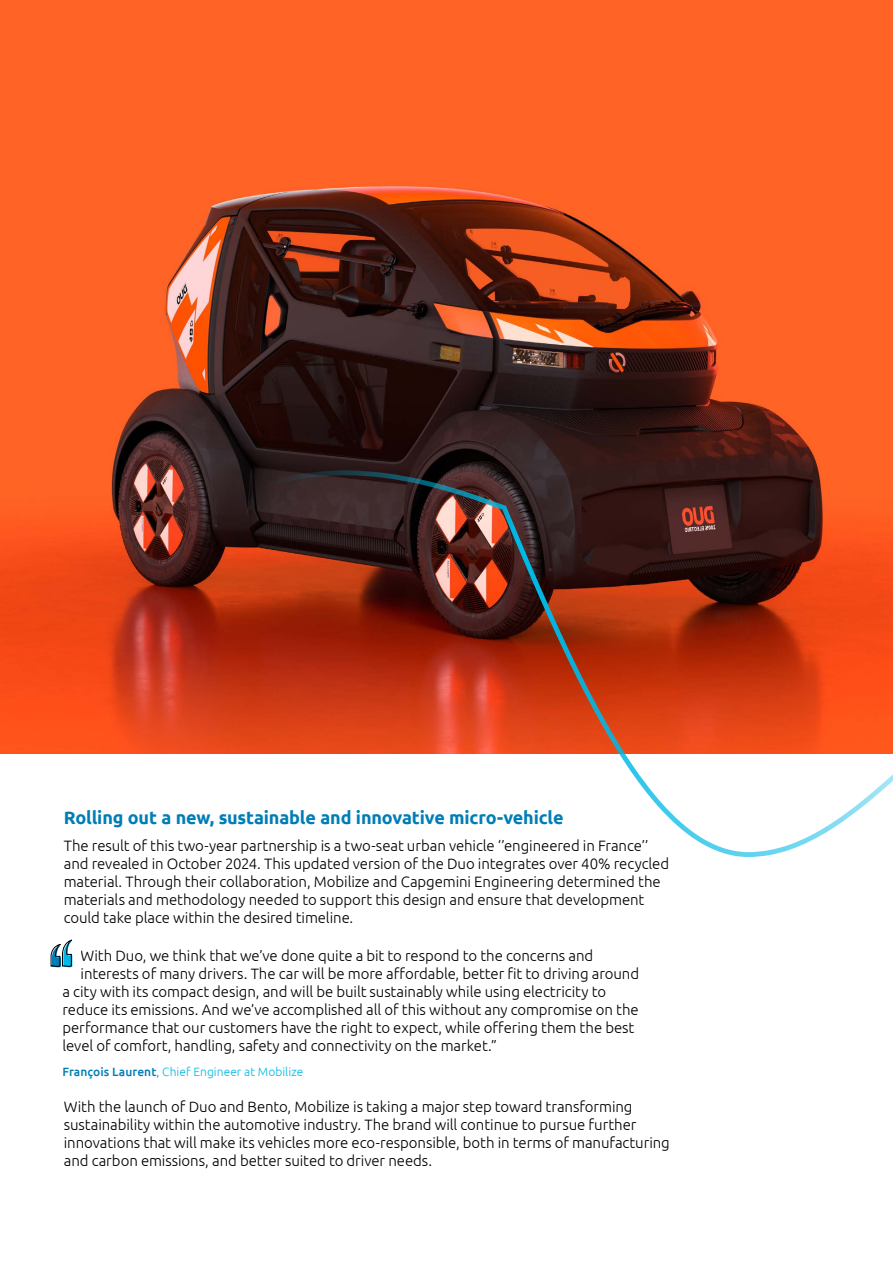
<style>
.page{position:relative;width:893px;height:1263px;background:#fff}
.page>*{position:absolute;margin:0;border:0;box-sizing:border-box;transform-origin:0 0}
.t1{font:700 18px "Ubuntu";letter-spacing:-.01em;color:#007db7}
.t2{font:300 15px/18px "Ubuntu";letter-spacing:-.005em;color:#000}
.t3{font:300 12px "Ubuntu";letter-spacing:.005em;color:#00b9e7}
.s1{font-weight:500;color:#007db7}
.s2{color:#007db7}
</style>
<div class="page">
<img style="left:0;top:0;width:893px;height:753px">
<svg style="left:184px;top:470px;width:709px;height:387px"></svg>
<svg style="left:51px;top:940px;width:22px;height:28px"></svg>
<p class="t1" style="left:64px;top:806px;width:501px">Rolling out a new, sustainable and innovative micro-vehicle</p>
<p class="t2" style="left:64px;top:836px;width:607px">The result of this two-year partnership is a two-seat urban vehicle ‘’engineered in France’’ and revealed in October 2024. This updated version of the Duo integrates over 40% recycled material. Through their collaboration, Mobilize and Capgemini Engineering determined the materials and methodology needed to support this design and ensure that development could take place within the desired timeline.</p>
<p class="t2" style="left:81px;top:946px;width:514px">With Duo, we think that we’ve done quite a bit to respond to the concerns and</p>
<p class="t2" style="left:81px;top:964px;width:560px">interests of many drivers. The car will be more affordable, better fit to driving around</p>
<p class="t2" style="left:63px;top:982px;width:545px">a city with its compact design, and will be built sustainably while using electricity to</p>
<p class="t2" style="left:63px;top:1000px;width:578px">reduce its emissions. And we’ve accomplished all of this without any compromise on the</p>
<p class="t2" style="left:63px;top:1018px;width:573px">performance that our customers have the right to expect, while offering them the best</p>
<p class="t2" style="left:63px;top:1036px;width:436px">level of comfort, handling, safety and connectivity on the market.”</p>
<p class="t3" style="left:63px;top:1065px;width:242px"><span class="s1">François Laurent</span><span class="s2">,</span> Chief Engineer at Mobilize</p>
<p class="t2" style="left:64px;top:1097px;width:608px">With the launch of Duo and Bento, Mobilize is taking a major step toward transforming sustainability within the automotive industry. The brand will continue to pursue further innovations that will make its vehicles more eco-responsible, both in terms of manufacturing and carbon emissions, and better suited to driver needs.</p>
</div>
